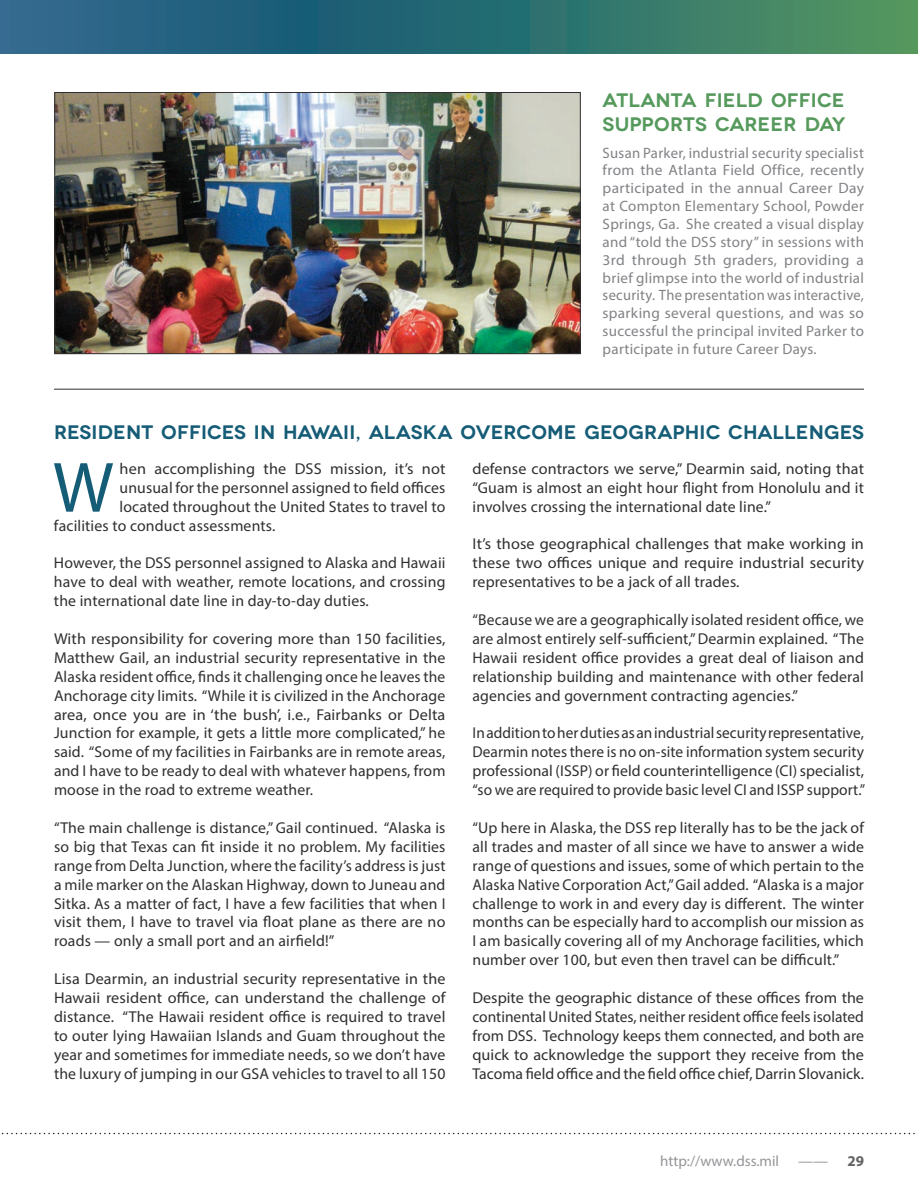
<style>
.page{position:relative;width:918px;height:1188px;background:#fff}
.page>*{position:absolute;margin:0;border:0;box-sizing:border-box;transform-origin:0 0}
.t1{font:71.85px "Myriad Pro";color:#155c76}
.t2{font:600 19.5px "Novecentowide";letter-spacing:.01em;color:#155c76}
.t3{font:600 19.5px/23.4px "Novecentowide";letter-spacing:.01em;color:#56995c}
.t4{font:15.75px/18.9px "Myriad Pro";letter-spacing:.01em;color:#312f30;text-align:justify}
.t5{font:15px/17.9px "Myriad Pro";letter-spacing:.02em;color:#808285;text-align:justify}
.t6{font:15px "Myriad Pro";color:#939598}
.t7{font:700 15px "Myriad Pro";color:#636366}
</style>
<div class="page">
<svg style="left:1px;top:1133px;width:914px;height:1px"></svg>
<svg style="left:0;top:0;width:918px;height:54px;background:#307173"></svg>
<hr style="left:54px;top:389px;width:810px;height:1px;background:#312f30">
<img style="left:57px;top:94px;width:521px;height:258px">
<div style="left:55px;top:92px;width:525px;height:262px;border:1px solid #312f30"></div>
<p class="t3" style="left:603px;top:89px;width:245px">ATLANTA FIELD OFFICE<br>SUPPORTS CAREER DAY</p>
<p class="t5" style="left:603px;top:143px;width:263px">Susan Parker, industrial security specialist from the Atlanta Field Office, recently participated in the annual Career Day at Compton Elementary School, Powder Springs, Ga. She created a visual display and “told the DSS story” in sessions with 3rd through 5th graders, providing a brief glimpse into the world of industrial security. The presentation was interactive, sparking several questions, and was so successful the principal invited Parker to participate in future Career Days.</p>
<p class="t2" style="left:54px;top:420px;width:811px">RESIDENT OFFICES IN HAWAII, ALASKA OVERCOME GEOGRAPHIC CHALLENGES</p>
<h1 class="t1" style="left:53px;top:443px;width:62px">W</h1>
<p class="t4" style="left:120px;top:459px;width:327px">hen accomplishing the DSS mission, it’s not</p>
<p class="t4" style="left:120px;top:478px;width:327px">unusual for the personnel assigned to field offices</p>
<p class="t4" style="left:120px;top:497px;width:327px">located throughout the United States to travel to</p>
<p class="t4" style="left:54px;top:516px;width:223px">facilities to conduct assessments.</p>
<p class="t4" style="left:54px;top:553px;width:393px">However, the DSS personnel assigned to Alaska and Hawaii have to deal with weather, remote locations, and crossing the international date line in day-to-day duties.</p>
<p class="t4" style="left:54px;top:629px;width:393px">With responsibility for covering more than 150 facilities, Matthew Gail, an industrial security representative in the Alaska resident office, finds it challenging once he leaves the Anchorage city limits. “While it is civilized in the Anchorage area, once you are in ‘the bush’, i.e., Fairbanks or Delta Junction for example, it gets a little more complicated,” he said. “Some of my facilities in Fairbanks are in remote areas, and I have to be ready to deal with whatever happens, from moose in the road to extreme weather.</p>
<p class="t4" style="left:54px;top:818px;width:393px">“The main challenge is distance,” Gail continued. “Alaska is so big that Texas can fit inside it no problem. My facilities range from Delta Junction, where the facility’s address is just a mile marker on the Alaskan Highway, down to Juneau and Sitka. As a matter of fact, I have a few facilities that when I visit them, I have to travel via float plane as there are no roads — only a small port and an airfield!”</p>
<p class="t4" style="left:54px;top:969px;width:393px">Lisa Dearmin, an industrial security representative in the Hawaii resident office, can understand the challenge of distance. “The Hawaii resident office is required to travel to outer lying Hawaiian Islands and Guam throughout the year and sometimes for immediate needs, so we don’t have the luxury of jumping in our GSA vehicles to travel to all 150</p>
<p class="t4" style="left:472px;top:459px;width:393px">defense contractors we serve,” Dearmin said, noting that “Guam is almost an eight hour flight from Honolulu and it involves crossing the international date line.”</p>
<p class="t4" style="left:472px;top:534px;width:393px">It’s those geographical challenges that make working in these two offices unique and require industrial security representatives to be a jack of all trades.</p>
<p class="t4" style="left:472px;top:610px;width:393px">“Because we are a geographically isolated resident office, we are almost entirely self-sufficient,” Dearmin explained. “The Hawaii resident office provides a great deal of liaison and relationship building and maintenance with other federal agencies and government contracting agencies.”</p>
<p class="t4" style="left:472px;top:723px;width:394px">In addition to her duties as an industrial security representative, Dearmin notes there is no on-site information system security professional (ISSP) or field counterintelligence (CI) specialist, “so we are required to provide basic level CI and ISSP support.”</p>
<p class="t4" style="left:472px;top:818px;width:393px">“Up here in Alaska, the DSS rep literally has to be the jack of all trades and master of all since we have to answer a wide range of questions and issues, some of which pertain to the Alaska Native Corporation Act,” Gail added. “Alaska is a major challenge to work in and every day is different. The winter months can be especially hard to accomplish our mission as I am basically covering all of my Anchorage facilities, which number over 100, but even then travel can be difficult.”</p>
<p class="t4" style="left:472px;top:988px;width:393px">Despite the geographic distance of these offices from the continental United States, neither resident office feels isolated from DSS. Technology keeps them connected, and both are quick to acknowledge the support they receive from the Tacoma field office and the field office chief, Darrin Slovanick.</p>
<p class="t6" style="left:660px;top:1152px;width:120px">http://www.dss.mil</p>
<p class="t6" style="left:798px;top:1152px;width:31px">——</p>
<p class="t7" style="left:847px;top:1151px;width:18px">29</p>
</div>
